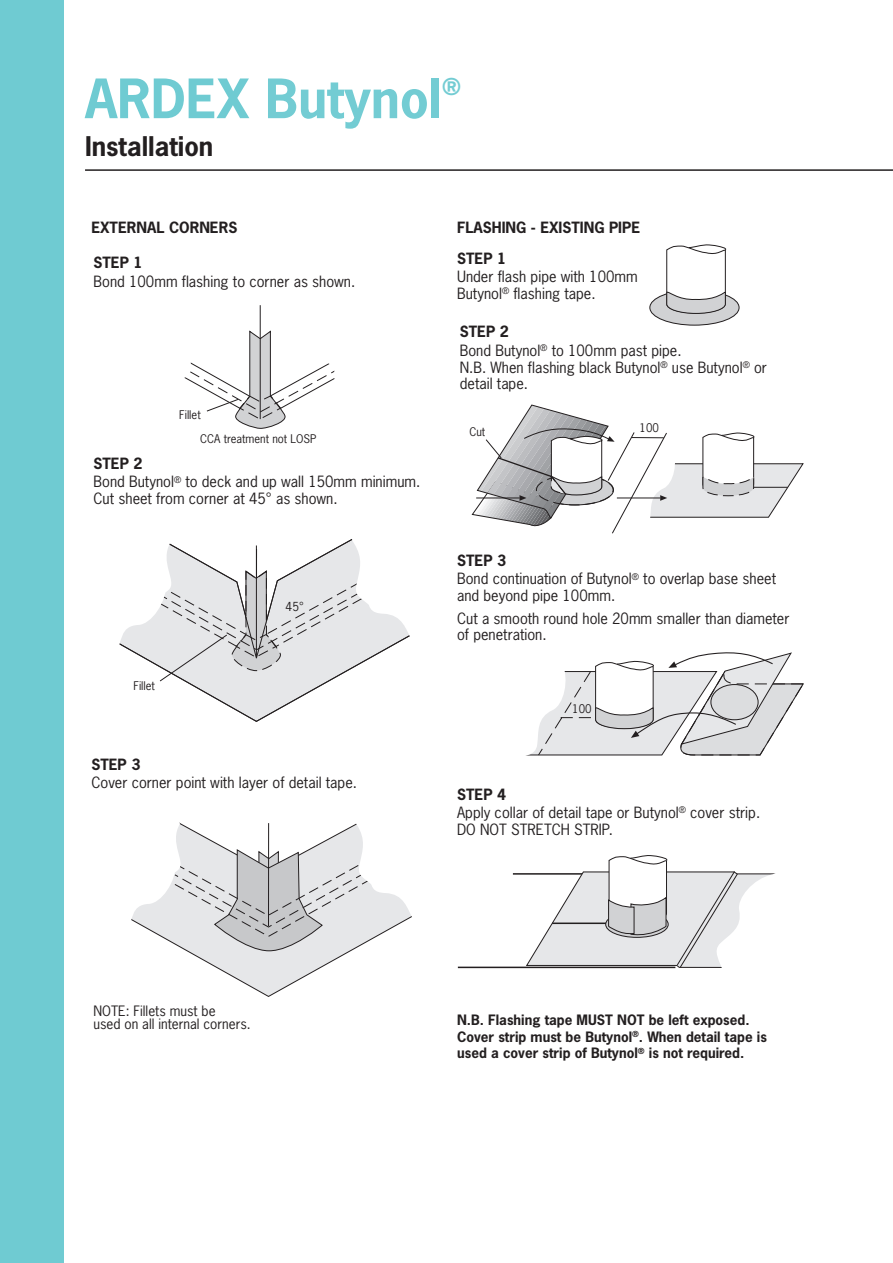
<style>
.page{position:relative;width:893px;height:1263px;background:#fff}
.page>*{position:absolute;margin:0;border:0;box-sizing:border-box;transform-origin:0 0}
.Ardex_Heading2{font:700 51px "News Gothic Std";color:#73ccd3}
.Ardex_Heading3{font:700 25.5px "News Gothic Std";color:#231f20}
.Ardex_Heading2-2{font:700 21.9px "News Gothic Std";color:#73ccd3}
.Copy{font:14.7px/16.5px "News Gothic Std";color:#231f20}
.Subhead_2{font:700 14.7px "News Gothic Std";color:#231f20}
.Applicators_Head{font:700 14.7px "News Gothic Std";color:#231f20}
.Solvents{font:700 13.5px/16.5px "News Gothic Std";color:#231f20}
.Solvents-2{font:13.5px "News Gothic Std";color:#231f20}
.Drawing_Type_2{font:11.7px "News Gothic Std";color:#231f20}
.Drawing_Type{font:11.25px "News Gothic Std";color:#231f20}
.s1{color:#6fcbd2}
</style>
<div class="page">
<div style="left:0;top:0;width:64px;height:1263px;background:#6fcbd2"></div>
<hr style="left:85px;top:169px;width:808px;height:2px;background:#231f20">
<div style="left:650px;top:290px;width:89px;height:35px;background:#d1d2d4;border-radius:50%"></div>
<div style="left:649px;top:290px;width:90px;height:35px;border:1px solid #231f20;border-radius:50%"></div>
<svg style="left:666px;top:244px;width:61px;height:70px"></svg>
<hr style="left:513px;top:873px;width:115px;height:2px;background:#231f20">
<hr style="left:458px;top:967px;width:217px;height:1px;background:#231f20">
<svg style="left:525px;top:855px;width:251px;height:114px"></svg>
<svg style="left:526px;top:652px;width:278px;height:104px"></svg>
<svg style="left:471px;top:405px;width:333px;height:129px"></svg>
<hr style="left:631px;top:437px;width:33px;height:1px;background:#231f20">
<svg style="left:186px;top:951px;width:165px;height:46px"></svg>
<svg style="left:131px;top:822px;width:281px;height:129px"></svg>
<svg style="left:186px;top:682px;width:142px;height:40px"></svg>
<hr style="left:260px;top:305px;width:1px;height:114px;background:#231f20">
<svg style="left:184px;top:330px;width:151px;height:99px"></svg>
<svg style="left:119px;top:539px;width:291px;height:143px"></svg>
<p class="Ardex_Heading2" style="left:85px;top:65px;width:358px"><span class="s1">ARDEX</span> Butynol</p>
<p class="Ardex_Heading2-2" style="left:442px;top:72px;width:20px">®</p>
<p class="Ardex_Heading3" style="left:85px;top:130px;width:130px">Installation</p>
<p class="Subhead_2" style="left:91px;top:217px;width:147px">EXTERNAL CORNERS</p>
<p class="Applicators_Head" style="left:94px;top:253px;width:51px">STEP 1</p>
<p class="Copy" style="left:94px;top:273px;width:263px">Bond 100mm flashing to corner as shown.</p>
<p class="Drawing_Type" style="left:179px;top:407px;width:23px">Fillet</p>
<p class="Drawing_Type" style="left:200px;top:431px;width:118px">CCA treatment not LOSP</p>
<p class="Applicators_Head" style="left:94px;top:453px;width:51px">STEP 2</p>
<p class="Copy" style="left:94px;top:473px;width:328px">Bond Butynol<sup>®</sup> to deck and up wall 150mm minimum.<br>Cut sheet from corner at 45° as shown.</p>
<p class="Drawing_Type" style="left:134px;top:678px;width:23px">Fillet</p>
<p class="Drawing_Type_2" style="left:286px;top:599px;width:20px">45°</p>
<p class="Applicators_Head" style="left:91px;top:754px;width:51px">STEP 3</p>
<p class="Copy" style="left:91px;top:774px;width:267px">Cover corner point with layer of detail tape.</p>
<p class="Subhead_2" style="left:457px;top:217px;width:185px">FLASHING - EXISTING PIPE</p>
<p class="Applicators_Head" style="left:457px;top:248px;width:51px">STEP 1</p>
<p class="Copy" style="left:457px;top:268px;width:182px">Under flash pipe with 100mm<br>Butynol<sup>®</sup> flashing tape.</p>
<p class="Applicators_Head" style="left:460px;top:322px;width:51px">STEP 2</p>
<p class="Copy" style="left:460px;top:342px;width:309px">Bond Butynol<sup>®</sup> to 100mm past pipe.<br>N.B. When flashing black Butynol<sup>®</sup> use Butynol<sup>®</sup> or detail tape.</p>
<p class="Drawing_Type" style="left:469px;top:424px;width:17px">Cut</p>
<p class="Drawing_Type" style="left:640px;top:420px;width:21px">100</p>
<p class="Applicators_Head" style="left:457px;top:550px;width:51px">STEP 3</p>
<p class="Copy" style="left:457px;top:570px;width:321px">Bond continuation of Butynol<sup>®</sup> to overlap base sheet and beyond pipe 100mm.</p>
<p class="Copy" style="left:457px;top:610px;width:334px">Cut a smooth round hole 20mm smaller than diameter of penetration.</p>
<p class="Drawing_Type" style="left:572px;top:701px;width:21px">100</p>
<p class="Applicators_Head" style="left:457px;top:784px;width:51px">STEP 4</p>
<p class="Copy" style="left:457px;top:804px;width:305px">Apply collar of detail tape or Butynol<sup>®</sup> cover strip.<br>DO NOT STRETCH STRIP.</p>
<p class="Solvents-2" style="left:94px;top:1002px;width:124px">NOTE: Fillets must be</p>
<p class="Solvents-2" style="left:94px;top:1015px;width:159px">used on all internal corners.</p>
<p class="Solvents" style="left:457px;top:1011px;width:311px">N.B. Flashing tape MUST NOT be left exposed.<br>Cover strip must be Butynol<sup>®</sup>. When detail tape is used a cover strip of Butynol<sup>®</sup> is not required.</p>
</div>
